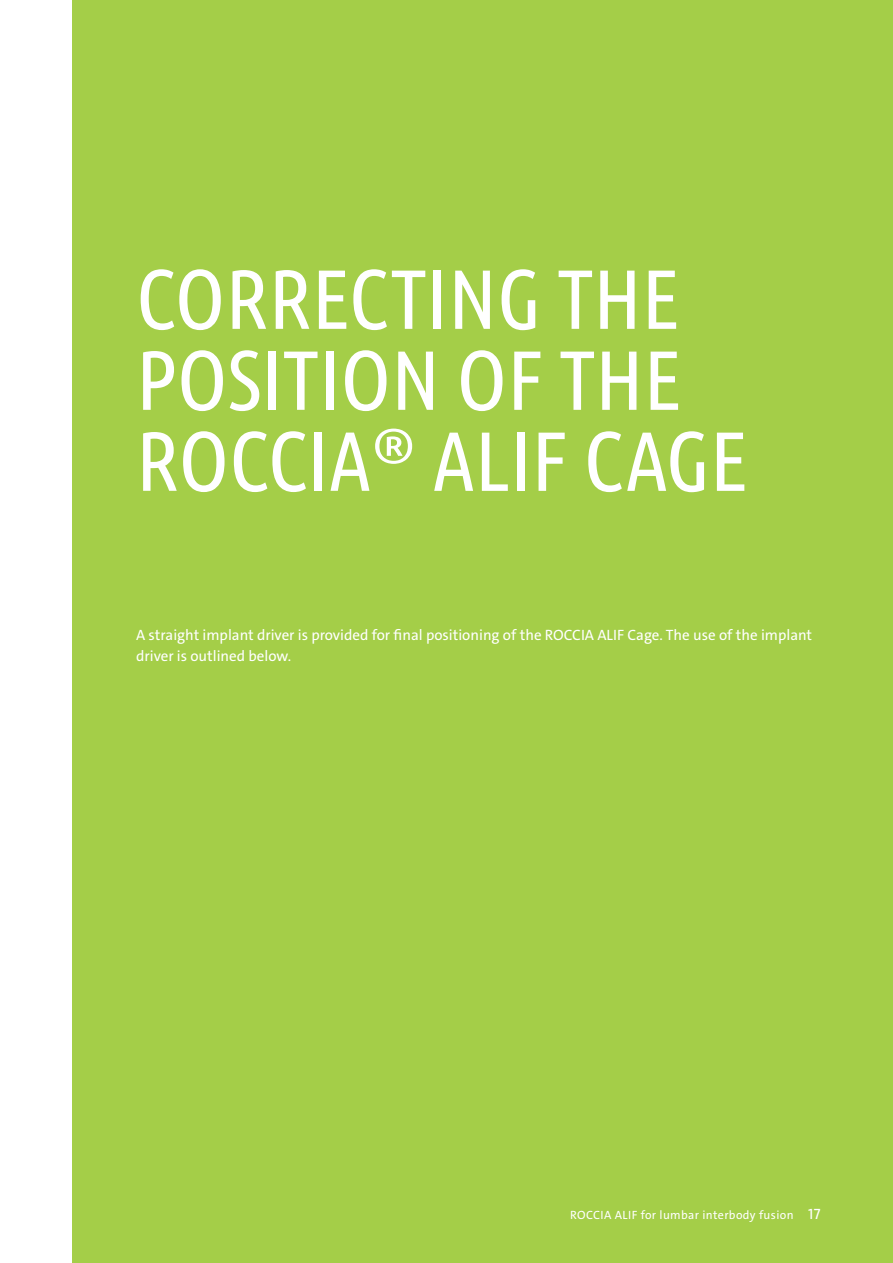
<style>
.page{position:relative;width:893px;height:1263px;background:#fff}
.page>*{position:absolute;margin:0;border:0;box-sizing:border-box;transform-origin:0 0}
.t1{font:84px/81px "Ubuntu Condensed";color:#fff}
.t2{font:15px/21px "The Sans C4 s";color:#fff}
.t3{font:12px "The Sans C4 s";letter-spacing:.03em;color:#fff}
.s1{font-size:15px}
</style>
<div class="page">
<div style="left:72px;top:0;width:821px;height:1263px;background:#a4ce48"></div>
<h1 class="t1" style="left:136px;top:256px;width:614px">CORRECTING THE<br>POSITION OF THE<br>ROCCIA<sup>®</sup> ALIF CAGE</h1>
<p class="t2" style="left:136px;top:625px;width:678px">A straight implant driver is provided for final positioning of the ROCCIA ALIF Cage. The use of the implant driver is outlined below.</p>
<p class="t3" style="left:570px;top:1207px;width:252px">ROCCIA ALIF for lumbar interbody fusion <span class="s1">17</span></p>
</div>
